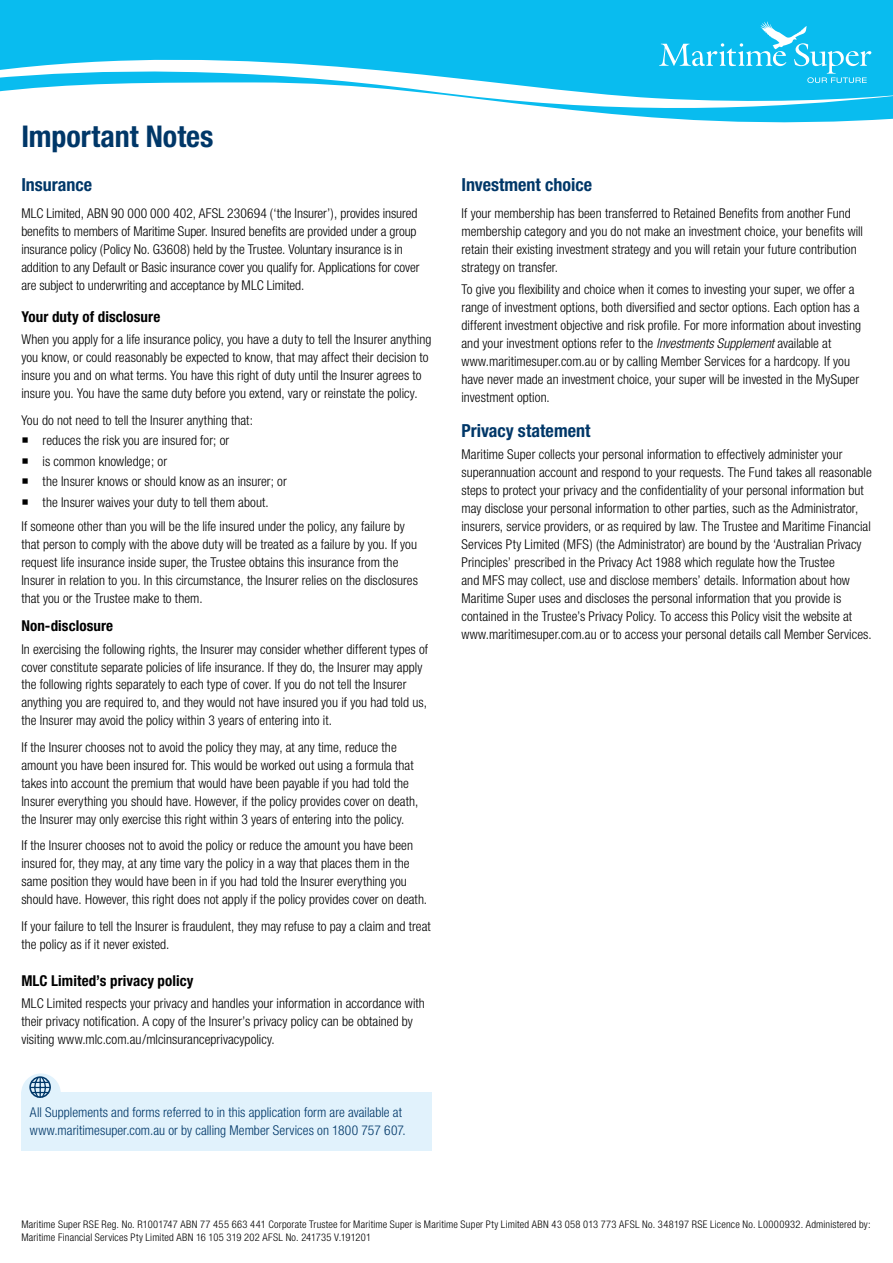
<style>
.page{position:relative;width:893px;height:1263px;background:#fff}
.page>*{position:absolute;margin:0;border:0;box-sizing:border-box;transform-origin:0 0}
.t1{font:700 condensed 30px "Helvetica Neue";color:#003768}
.t2{font:700 condensed 18px "Helvetica Neue";color:#003768}
.t3{font:700 condensed 15px "Helvetica Neue";letter-spacing:.005em;color:#000}
.t4{font:300 condensed 13.5px/18px "Helvetica Neue";letter-spacing:.005em;color:#000}
.t5{font:300 condensed 13.5px/18px "Helvetica Neue";letter-spacing:.005em;color:#003768}
.t6{font:300 condensed 10.5px/13.5px "Helvetica Neue";letter-spacing:.02em;color:#000}
.s1{font-style:italic}
</style>
<div class="page">
<svg style="left:0;top:0;width:893px;height:123px;fill:#09bcef"></svg>
<svg style="left:659px;top:21px;width:212px;height:62px;background:#27c4f0"></svg>
<div style="left:21px;top:1092px;width:411px;height:59px;background:#e1f2fc"></div>
<div style="left:21px;top:1073px;width:40px;height:40px;background:#e1f2fc;border-radius:50%"></div>
<svg style="left:29px;top:1076px;width:22px;height:22px"></svg>
<h1 class="t1" style="left:21px;top:118px;width:194px">Important Notes</h1>
<h2 class="t2" style="left:21px;top:174px;width:72px">Insurance</h2>
<p class="t4" style="left:21px;top:204px;width:400px">MLC Limited, ABN 90 000 000 402, AFSL 230694 (‘the Insurer’), provides insured benefits to members of Maritime Super. Insured benefits are provided under a group insurance policy (Policy No. G3608) held by the Trustee. Voluntary insurance is in addition to any Default or Basic insurance cover you qualify for. Applications for cover are subject to underwriting and acceptance by MLC Limited.</p>
<p class="t3" style="left:21px;top:307px;width:140px">Your duty of disclosure</p>
<p class="t4" style="left:21px;top:330px;width:411px">When you apply for a life insurance policy, you have a duty to tell the Insurer anything you know, or could reasonably be expected to know, that may affect their decision to insure you and on what terms. You have this right of duty until the Insurer agrees to insure you. You have the same duty before you extend, vary or reinstate the policy.</p>
<p class="t4" style="left:43px;top:409px;width:246px;line-height:20.5px;text-indent:-21px">You do not need to tell the Insurer anything that: reduces the risk you are insured for; or<br>is common knowledge; or<br>the Insurer knows or should know as an insurer; or the Insurer waives your duty to tell them about.</p>
<p class="t4" style="left:21px;top:517px;width:398px">If someone other than you will be the life insured under the policy, any failure by that person to comply with the above duty will be treated as a failure by you. If you request life insurance inside super, the Trustee obtains this insurance from the Insurer in relation to you. In this circumstance, the Insurer relies on the disclosures that you or the Trustee make to them.</p>
<p class="t3" style="left:21px;top:617px;width:93px">Non-disclosure</p>
<p class="t4" style="left:21px;top:640px;width:408px">In exercising the following rights, the Insurer may consider whether different types of cover constitute separate policies of life insurance. If they do, the Insurer may apply the following rights separately to each type of cover. If you do not tell the Insurer anything you are required to, and they would not have insured you if you had told us, the Insurer may avoid the policy within 3 years of entering into it.</p>
<p class="t4" style="left:21px;top:738px;width:398px">If the Insurer chooses not to avoid the policy they may, at any time, reduce the amount you have been insured for. This would be worked out using a formula that takes into account the premium that would have been payable if you had told the Insurer everything you should have. However, if the policy provides cover on death, the Insurer may only exercise this right within 3 years of entering into the policy.</p>
<p class="t4" style="left:21px;top:837px;width:407px">If the Insurer chooses not to avoid the policy or reduce the amount you have been insured for, they may, at any time vary the policy in a way that places them in the same position they would have been in if you had told the Insurer everything you should have. However, this right does not apply if the policy provides cover on death.</p>
<p class="t4" style="left:21px;top:917px;width:411px">If your failure to tell the Insurer is fraudulent, they may refuse to pay a claim and treat the policy as if it never existed.</p>
<p class="t3" style="left:21px;top:971px;width:174px">MLC Limited’s privacy policy</p>
<p class="t4" style="left:21px;top:994px;width:405px">MLC Limited respects your privacy and handles your information in accordance with their privacy notification. A copy of the Insurer’s privacy policy can be obtained by visiting www.mlc.com.au/mlcinsuranceprivacypolicy.</p>
<p class="t5" style="left:30px;top:1103px;width:377px">All Supplements and forms referred to in this application form are available at www.maritimesuper.com.au or by calling Member Services on 1800 757 607.</p>
<h2 class="t2" style="left:461px;top:174px;width:132px">Investment choice</h2>
<p class="t4" style="left:461px;top:204px;width:403px">If your membership has been transferred to Retained Benefits from another Fund membership category and you do not make an investment choice, your benefits will retain their existing investment strategy and you will retain your future contribution strategy on transfer.</p>
<p class="t4" style="left:461px;top:280px;width:401px">To give you flexibility and choice when it comes to investing your super, we offer a range of investment options, both diversified and sector options. Each option has a different investment objective and risk profile. For more information about investing and your investment options refer to the <span class="s1">Investments Supplement</span> available at www.maritimesuper.com.au or by calling Member Services for a hardcopy. If you have never made an investment choice, your super will be invested in the MySuper investment option.</p>
<h2 class="t2" style="left:461px;top:420px;width:130px">Privacy statement</h2>
<p class="t4" style="left:461px;top:445px;width:412px">Maritime Super collects your personal information to effectively administer your superannuation account and respond to your requests. The Fund takes all reasonable steps to protect your privacy and the confidentiality of your personal information but may disclose your personal information to other parties, such as the Administrator, insurers, service providers, or as required by law. The Trustee and Maritime Financial Services Pty Limited (MFS) (the Administrator) are bound by the ‘Australian Privacy Principles’ prescribed in the Privacy Act 1988 which regulate how the Trustee<br>and MFS may collect, use and disclose members’ details. Information about how Maritime Super uses and discloses the personal information that you provide is contained in the Trustee’s Privacy Policy. To access this Policy visit the website at www.maritimesuper.com.au or to access your personal details call Member Services.</p>
<p class="t6" style="left:21px;top:1217px;width:851px">Maritime Super RSE Reg. No. R1001747 ABN 77 455 663 441 Corporate Trustee for Maritime Super is Maritime Super Pty Limited ABN 43 058 013 773 AFSL No. 348197 RSE Licence No. L0000932. Administered by:<br>Maritime Financial Services Pty Limited ABN 16 105 319 202 AFSL No. 241735 V.191201</p>
</div>
